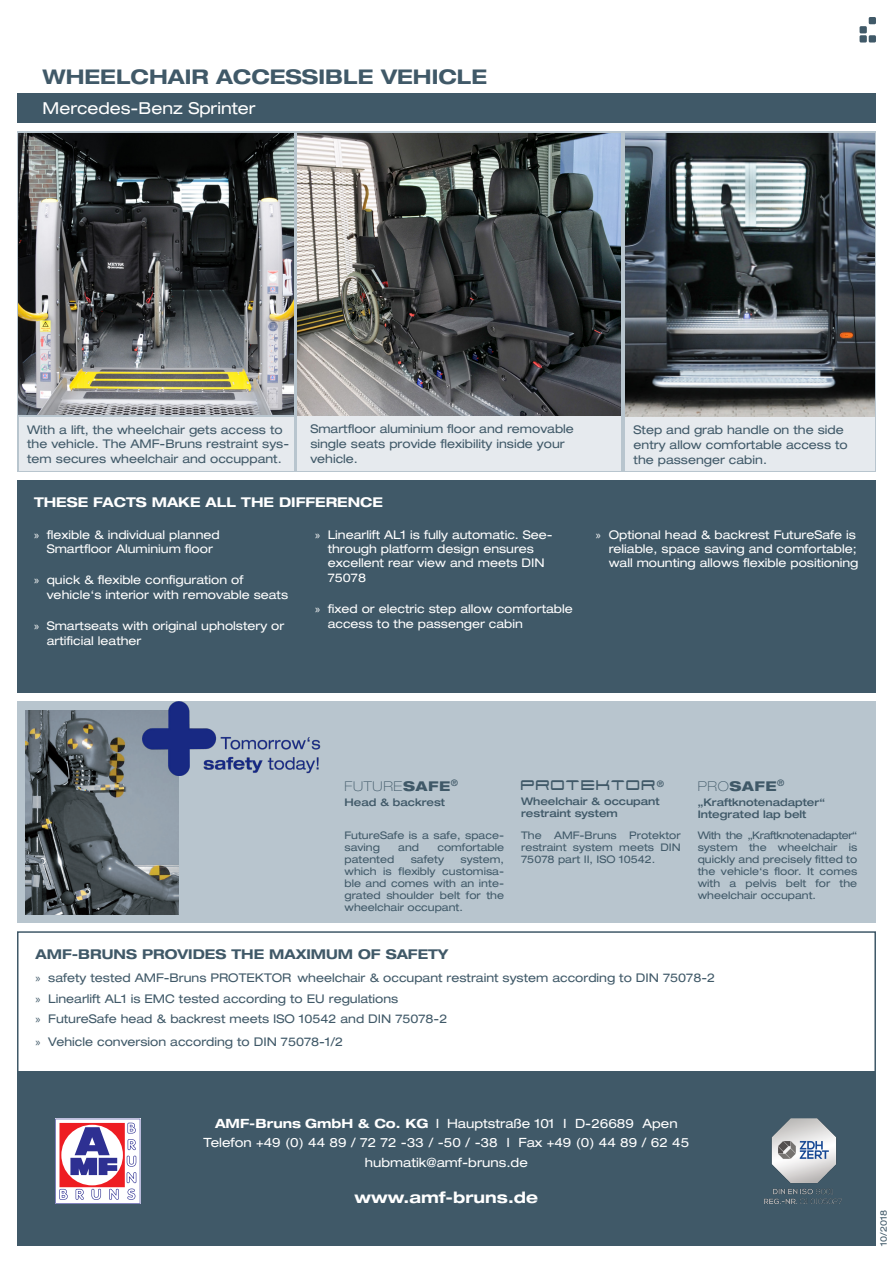
<style>
.page{position:relative;width:893px;height:1263px;background:#fff}
.page>*{position:absolute;margin:0;border:0;box-sizing:border-box;transform-origin:0 0}
.t1{font:700 expanded 20.25px "Helvetica Neue LT Std";color:#405968}
.t2{font:19.5px "Xenotron";letter-spacing:.05em;color:#405968;scale:.77 1}
.t3{font:expanded 16.5px "Helvetica Neue LT Std";color:#fff}
.t4{font:700 expanded 15.75px "Helvetica Neue LT Std";color:#fff}
.Überschrift{font:700 expanded 13.5px "Helvetica Neue LT Std";color:#405968}
.Überschrift-2{font:700 expanded 13.5px "Helvetica Neue LT Std";color:#fff}
.t5{font:100 expanded 13.5px "Helvetica Neue LT Std";letter-spacing:.05em;color:#405968}
.t6{font:800 expanded 13.5px "Helvetica Neue LT Std";color:#405968}
.t7{font:expanded 12.75px/19.5px "Helvetica Neue LT Std";color:#fff;text-align:center}
.Fliestext{font:expanded 12px/15px "Helvetica Neue LT Std";color:#405968}
.t8{font:expanded 12px/14.4px "Helvetica Neue LT Std";color:#fff}
.t9{font:expanded 10.5px/12px "Helvetica Neue LT Std";color:#405968;text-align:justify}
.t10{font:500 expanded 10.5px "Helvetica Neue LT Std";color:#405968}
.t11{font:expanded 9px "Helvetica Neue LT Std";letter-spacing:-.005em;color:#405968}
.s1{font-family:"Myriad Pro";font-stretch:normal}
.s2{font-weight:800}
.s3{font-weight:100}
.s4{font-weight:700}
</style>
<div class="page">
<div style="left:869px;top:17px;width:7px;height:7px;background:#405968;border-radius:2px"></div>
<div style="left:859px;top:26px;width:8px;height:7px;background:#405968;border-radius:2px"></div>
<div style="left:859px;top:35px;width:8px;height:8px;background:#405968;border-radius:2px"></div>
<div style="left:869px;top:35px;width:7px;height:8px;background:#405968;border-radius:2px"></div>
<div style="left:17px;top:94px;width:859px;height:29px;background:#405968"></div>
<div style="left:17px;top:1071px;width:859px;height:175px;background:#405968"></div>
<svg style="left:55px;top:1119px;width:85px;height:85px;background:#caa5be"></svg>
<img style="left:764px;top:1119px;width:78px;height:85px">
<div style="left:17px;top:702px;width:859px;height:221px;background:#b8c5ce"></div>
<img style="left:26px;top:710px;width:153px;height:204px">
<img style="left:142px;top:702px;width:179px;height:73px">
<svg style="left:17px;top:132px;width:859px;height:340px;background:#a5afb4"></svg>
<div style="left:19px;top:417px;width:274px;height:53px;background:#e6eaee"></div>
<div style="left:625px;top:417px;width:249px;height:53px;background:#e6eaee"></div>
<div style="left:298px;top:416px;width:323px;height:54px;background:#e6eaee"></div>
<div style="left:17px;top:480px;width:859px;height:213px;background:#405968"></div>
<div style="left:17px;top:931px;width:859px;height:155px;border:2px solid #405968"></div>
<img style="left:625px;top:134px;width:249px;height:282px">
<img style="left:298px;top:134px;width:323px;height:282px">
<img style="left:19px;top:134px;width:274px;height:281px">
<p class="t1" style="left:43px;top:64px;width:446px">WHEELCHAIR ACCESSIBLE VEHICLE</p>
<p class="t3" style="left:43px;top:98px;width:215px">Mercedes-Benz Sprinter</p>
<p class="Fliestext" style="left:310px;top:421px;width:265px">Smartfloor aluminium floor and removable single seats provide flexibility inside your vehicle.</p>
<p class="Fliestext" style="left:27px;top:422px;width:263px;line-height:14.4px">With a lift, the wheelchair gets access to the vehicle. The AMF-Bruns restraint sys&shy;tem secures wheelchair and occuppant.</p>
<p class="Fliestext" style="left:634px;top:422px;width:216px">Step and grab handle on the side entry allow comfortable access to the passenger cabin.</p>
<p class="Überschrift-2" style="left:34px;top:494px;width:350px">THESE FACTS MAKE ALL THE DIFFERENCE</p>
<p class="t8" style="left:34px;top:527px;width:187px;text-align:center"><span class="s1">»</span> flexible &amp; individual planned<br>Smartfloor Aluminium floor</p>
<p class="t8" style="left:47px;top:573px;width:243px;text-indent:-13px"><span class="s1">»</span> quick &amp; flexible configuration of vehicle‘s interior with removable seats</p>
<p class="t8" style="left:47px;top:618px;width:239px;text-indent:-13px"><span class="s1">»</span> Smartseats with original upholstery or artificial leather</p>
<p class="t8" style="left:328px;top:527px;width:226px;text-indent:-13px"><span class="s1">»</span> Linearlift AL1 is fully automatic. See&shy;through platform design ensures excellent rear view and meets DIN<br>75078</p>
<p class="t8" style="left:328px;top:601px;width:247px;text-indent:-13px"><span class="s1">»</span> fixed or electric step allow comfortable access to the passenger cabin</p>
<p class="t8" style="left:609px;top:527px;width:251px;text-indent:-13px"><span class="s1">»</span> Optional head &amp; backrest FutureSafe is reliable, space saving and comfortable; wall mounting allows flexible positioning</p>
<p class="t5" style="left:344px;top:778px;width:115px">FUTURE<span class="s2">SAFE</span><sup>®</sup></p>
<p class="t10" style="left:344px;top:795px;width:102px">Head &amp; backrest</p>
<p class="t9" style="left:344px;top:829px;width:161px">FutureSafe is a safe, space&shy;saving</p>
<p class="t9" style="left:398px;top:841px;width:22px">and</p>
<p class="t9" style="left:437px;top:841px;width:68px">comfortable</p>
<p class="t9" style="left:344px;top:853px;width:51px">patented</p>
<p class="t9" style="left:411px;top:853px;width:35px">safety</p>
<p class="t9" style="left:344px;top:853px;width:161px;text-indent:116px">system, which is flexibly customisa&shy;ble and comes with an inte&shy;grated shoulder belt for the wheelchair occupant.</p>
<p class="t2" style="left:521px;top:778px;width:187px">PROTEKTOR<sup>®</sup></p>
<p class="t10" style="left:521px;top:795px;width:140px">Wheelchair &amp; occupant</p>
<p class="t10" style="left:521px;top:807px;width:98px">restraint system</p>
<p class="t9" style="left:521px;top:829px;width:161px">The AMF-Bruns Protektor restraint system meets DIN 75078 part II, ISO 10542.</p>
<p class="t6" style="left:698px;top:777px;width:88px"><span class="s3">PRO</span>SAFE<sup>®</sup></p>
<p class="t10" style="left:698px;top:795px;width:129px">„Kraftknotenadapter“</p>
<p class="t10" style="left:698px;top:807px;width:110px">Integrated lap belt</p>
<p class="t9" style="left:698px;top:829px;width:161px">With the „Kraftknotenadapter“ system the wheelchair is quickly and precisely fitted to the vehicle‘s floor. It comes with a pelvis belt for the wheelchair occupant.</p>
<p class="Überschrift" style="left:36px;top:946px;width:414px">AMF-BRUNS PROVIDES THE MAXIMUM OF SAFETY</p>
<p class="Fliestext" style="left:36px;top:970px;width:681px"><span class="s1">»</span> safety tested AMF-Bruns PROTEKTOR wheelchair &amp; occupant restraint system according to DIN 75078-2</p>
<p class="Fliestext" style="left:36px;top:991px;width:364px"><span class="s1">»</span> Linearlift AL1 is EMC tested according to EU regulations</p>
<p class="Fliestext" style="left:36px;top:1011px;width:413px"><span class="s1">»</span> FutureSafe head &amp; backrest meets ISO 10542 and DIN 75078-2</p>
<p class="Fliestext" style="left:36px;top:1034px;width:309px"><span class="s1">»</span> Vehicle conversion according to DIN 75078-1/2</p>
<p class="t7" style="left:203px;top:1113px;width:487px"><span class="s4">AMF-Bruns GmbH &amp; Co. KG</span> I Hauptstraße 101 I D-26689 Apen<br>Telefon +49 (0) 44 89 / 72 72 -33 / -50 / -38 I Fax +49 (0) 44 89 / 62 45 hubmatik@amf-bruns.de</p>
<h3 class="t4" style="left:355px;top:1187px;width:185px">www.amf-bruns.de</h3>
<p class="t11" style="left:878px;top:1246px;width:37px;rotate:-90deg">10/2018</p>
</div>
